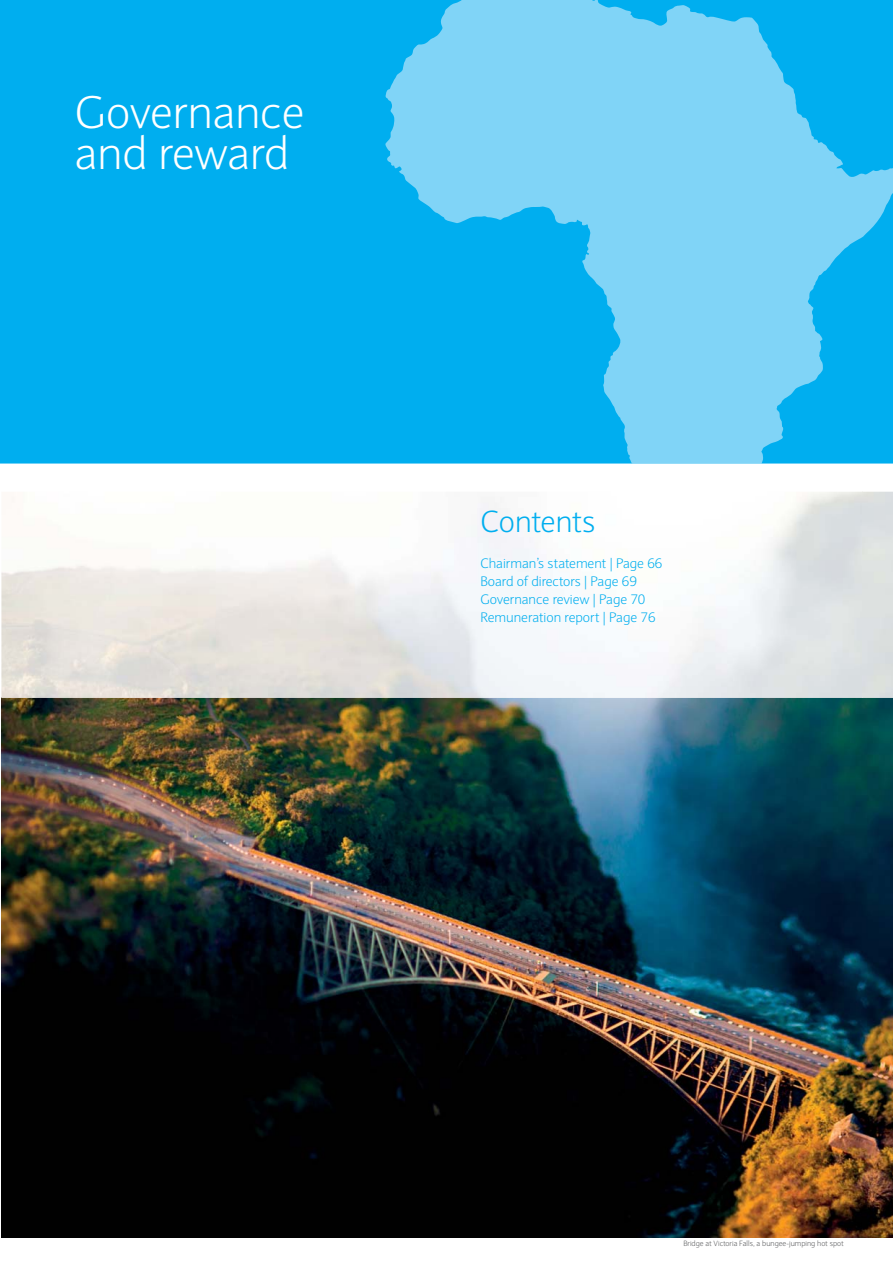
<style>
.page{position:relative;width:893px;height:1263px;background:#fff}
.page>*{position:absolute;margin:0;border:0;box-sizing:border-box;transform-origin:0 0}
.t1{font:300 45px/40.5px "Expert Sans";color:#fff}
.t2{font:300 30px "Expert Sans";color:#00aeef}
.t3{font:300 13.5px/18px "Expert Sans";color:#00aeef}
.t4{font:300 7.5px "Expert Sans";color:#58595b}
</style>
<div class="page">
<div style="left:0;top:0;width:385px;height:464px;background:#00aeef"></div>
<img style="left:1px;top:698px;width:891px;height:540px">
<svg style="left:385px;top:0;width:507px;height:464px;background:#49c3f3"></svg>
<svg style="left:1px;top:491px;width:891px;height:207px"></svg>
<svg style="left:649px;top:491px;width:92px;height:1px"></svg>
<img style="left:649px;top:492px;width:91px;height:30px">
<h1 class="t1" style="left:75px;top:98px;width:231px">Governance and reward</h1>
<h2 class="t2" style="left:480px;top:511px;width:116px">Contents</h2>
<p class="t3" style="left:480px;top:556px;width:183px">Chairman’s statement | Page 66<br>Board of directors | Page 69<br>Governance review | Page 70<br>Remuneration report | Page 76</p>
<p class="t4" style="left:683px;top:1241px;width:162px">Bridge at Victoria Falls, a bungee-jumping hot spot</p>
</div>
